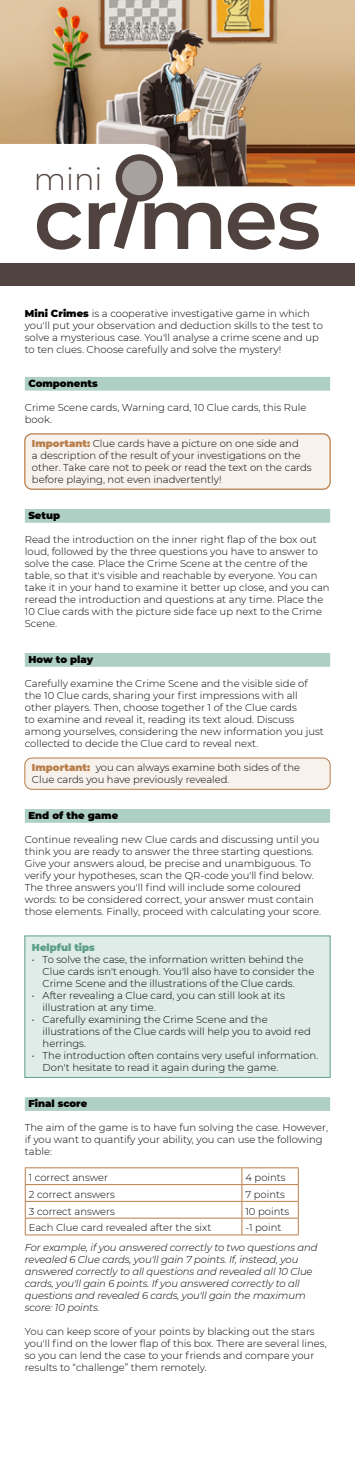
<style>
.page{position:relative;width:355px;height:1471px;background:#fff}
.page>*{position:absolute;margin:0;border:0;box-sizing:border-box;transform-origin:0 0}
.t1{font:300 30.38px "Montserrat";color:#50433f}
.t2{font:300 10px/12px "Montserrat";color:#000}
.t3{font:italic 300 10px/12px "Montserrat";letter-spacing:-.01em;color:#000}
.t4{font:900 10px "Montserrat";color:#000}
.t5{font:900 10px "Montserrat";color:#5d9e87}
.s1{font-weight:900}
.s2{font-weight:900;color:#b87d48}
</style>
<div class="page">
<img style="left:0;top:0;width:354px;height:186px">
<svg style="left:0;top:144px;width:177px;height:42px"></svg>
<svg style="left:58px;top:186px;width:296px;height:63px"></svg>
<div style="left:0;top:263px;width:354px;height:23px;background:#514340"></div>
<div style="left:25px;top:377px;width:305px;height:14px;background:#aecfc3"></div>
<div style="left:25px;top:434px;width:305px;height:55px;background:#f8f2ed;border-radius:7px"></div>
<div style="left:24px;top:433px;width:306px;height:57px;border:1px solid #b87d48;border-radius:7px"></div>
<div style="left:25px;top:509px;width:305px;height:14px;background:#aecfc3"></div>
<div style="left:25px;top:653px;width:305px;height:14px;background:#aecfc3"></div>
<div style="left:25px;top:758px;width:305px;height:31px;background:#f8f2ed;border-radius:7px"></div>
<div style="left:24px;top:757px;width:306px;height:32px;border:1px solid #b87d48;border-radius:7px"></div>
<div style="left:25px;top:809px;width:305px;height:14px;background:#aecfc3"></div>
<div style="left:24px;top:935px;width:306px;height:142px;background:#dfece7"></div>
<div style="left:25px;top:1097px;width:305px;height:14px;background:#aecfc3"></div>
<hr style="left:25px;top:1167px;width:216px;height:1px;background:#b87d48">
<hr style="left:241px;top:1167px;width:57px;height:1px;background:#b87d48">
<hr style="left:25px;top:1184px;width:216px;height:1px;background:#b87d48">
<hr style="left:241px;top:1184px;width:57px;height:1px;background:#b87d48">
<hr style="left:25px;top:1201px;width:216px;height:1px;background:#b87d48">
<hr style="left:241px;top:1201px;width:57px;height:1px;background:#b87d48">
<hr style="left:25px;top:1217px;width:216px;height:1px;background:#b87d48">
<svg style="left:25px;top:1168px;width:1px;height:66px"></svg>
<hr style="left:25px;top:1234px;width:216px;height:1px;background:#b87d48">
<hr style="left:241px;top:1217px;width:57px;height:1px;background:#b87d48">
<svg style="left:241px;top:1168px;width:1px;height:66px"></svg>
<svg style="left:297px;top:1168px;width:1px;height:66px"></svg>
<hr style="left:241px;top:1234px;width:57px;height:1px;background:#b87d48">
<svg style="left:37px;top:203px;width:44px;height:47px"></svg>
<svg style="left:227px;top:203px;width:91px;height:47px"></svg>
<div style="left:115px;top:154px;width:48px;height:48px;border:6px solid #50433f;border-radius:50%"></div>
<svg style="left:119px;top:157px;width:41px;height:41px"></svg>
<svg style="left:89px;top:194px;width:132px;height:55px"></svg>
<h1 class="t1" style="left:34px;top:158px;width:70px">mini</h1>
<p class="t2" style="left:25px;top:307px;width:299px"><span class="s1">Mini Crimes</span> is a cooperative investigative game in which you'll put your observation and deduction skills to the test to solve a mysterious case. You'll analyse a crime scene and up to ten clues. Choose carefully and solve the mystery!</p>
<p class="t4" style="left:28px;top:376px;width:71px">Components</p>
<p class="t2" style="left:25px;top:401px;width:283px">Crime Scene cards, Warning card, 10 Clue cards, this Rule book.</p>
<p class="t2" style="left:32px;top:437px;width:281px"><span class="s2">Important:</span> Clue cards have a picture on one side and<br>a description of the result of your investigations on the other. Take care not to peek or read the text on the cards before playing, not even inadvertently!</p>
<p class="t4" style="left:28px;top:508px;width:33px">Setup</p>
<p class="t2" style="left:25px;top:533px;width:306px">Read the introduction on the inner right flap of the box out loud, followed by the three questions you have to answer to solve the case. Place the Crime Scene at the centre of the table, so that it's visible and reachable by everyone. You can take it in your hand to examine it better up close, and you can reread the introduction and questions at any time. Place the 10 Clue cards with the picture side face up next to the Crime Scene.</p>
<p class="t4" style="left:28px;top:652px;width:66px">How to play</p>
<p class="t2" style="left:25px;top:677px;width:300px">Carefully examine the Crime Scene and the visible side of the 10 Clue cards, sharing your first impressions with all other players. Then, choose together 1 of the Clue cards<br>to examine and reveal it, reading its text aloud. Discuss among yourselves, considering the new information you just collected to decide the Clue card to reveal next.</p>
<p class="t2" style="left:32px;top:761px;width:269px"><span class="s2">Important:</span> you can always examine both sides of the<br>Clue cards you have previously revealed.</p>
<p class="t4" style="left:28px;top:808px;width:91px">End of the game</p>
<p class="t2" style="left:25px;top:833px;width:297px">Continue revealing new Clue cards and discussing until you think you are ready to answer the three starting questions.<br>Give your answers aloud, be precise and unambiguous. To verify your hypotheses, scan the QR-code you'll find below.<br>The three answers you'll find will include some coloured words: to be considered correct, your answer must contain those elements. Finally, proceed with calculating your score.</p>
<p class="t5" style="left:32px;top:940px;width:64px">Helpful tips</p>
<p class="t2" style="left:43px;top:953px;width:273px;text-indent:-11px">• To solve the case, the information written behind the<br>Clue cards isn't enough. You'll also have to consider the<br>Crime Scene and the illustrations of the Clue cards.</p>
<p class="t2" style="left:43px;top:989px;width:243px;text-indent:-11px">• After revealing a Clue card, you can still look at its illustration at any time.</p>
<p class="t2" style="left:43px;top:1013px;width:269px;text-indent:-11px">• Carefully examining the Crime Scene and the illustrations of the Clue cards will help you to avoid red herrings.</p>
<p class="t2" style="left:43px;top:1049px;width:276px;text-indent:-11px">• The introduction often contains very useful information.<br>Don't hesitate to read it again during the game.</p>
<p class="t4" style="left:28px;top:1096px;width:60px">Final score</p>
<p class="t2" style="left:25px;top:1121px;width:304px">The aim of the game is to have fun solving the case. However, if you want to quantify your ability, you can use the following table:</p>
<p class="t2" style="left:29px;top:1171px;width:81px">1 correct answer</p>
<p class="t2" style="left:245px;top:1171px;width:42px">4 points</p>
<p class="t2" style="left:29px;top:1188px;width:87px">2 correct answers</p>
<p class="t2" style="left:245px;top:1188px;width:41px">7 points</p>
<p class="t2" style="left:29px;top:1204px;width:87px">3 correct answers</p>
<p class="t2" style="left:245px;top:1204px;width:45px">10 points</p>
<p class="t2" style="left:29px;top:1221px;width:184px">Each Clue card revealed after the sixt</p>
<p class="t2" style="left:245px;top:1221px;width:38px">-1 point</p>
<p class="t3" style="left:25px;top:1241px;width:294px">For example, if you answered correctly to two questions and revealed 6 Clue cards, you'll gain 7 points. If, instead, you answered correctly to all questions and revealed all 10 Clue cards, you'll gain 6 points. If you answered correctly to all questions and revealed 6 cards, you'll gain the maximum score: 10 points.</p>
<p class="t2" style="left:25px;top:1325px;width:303px">You can keep score of your points by blacking out the stars you'll find on the lower flap of this box. There are several lines, so you can lend the case to your friends and compare your results to “challenge” them remotely.</p>
</div>
